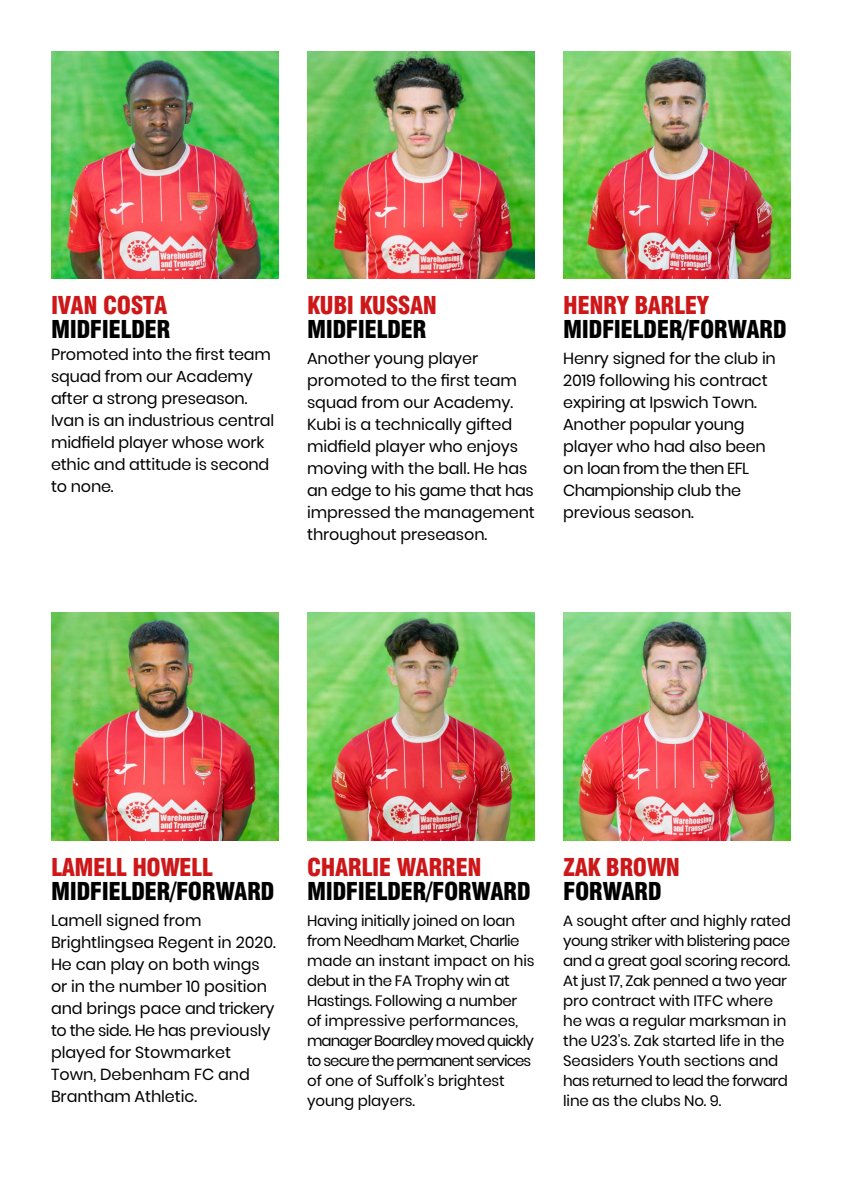
<style>
.page{position:relative;width:842px;height:1191px;background:#fff}
.page>*{position:absolute;margin:0;border:0;box-sizing:border-box;transform-origin:0 0}
.t1{font:900 condensed 24px "Swiss 721 BT";letter-spacing:-.02em;color:#000}
.t2{font:900 condensed 24px "Swiss 721 BT";letter-spacing:-.02em;color:#cd1719}
.t3{font:16px/22px "Poppins";letter-spacing:-.01em;color:#000}
.t4{font:15px/20px "Poppins";letter-spacing:-.02em;color:#000}
</style>
<div class="page">
<img style="left:307px;top:612px;width:228px;height:228px">
<img style="left:51px;top:612px;width:228px;height:228px">
<img style="left:563px;top:51px;width:228px;height:228px">
<img style="left:51px;top:51px;width:228px;height:228px">
<img style="left:307px;top:51px;width:227px;height:228px">
<img style="left:563px;top:612px;width:228px;height:228px">
<h1 class="t2" style="left:51px;top:291px;width:118px">IVAN COSTA</h1>
<h1 class="t1" style="left:51px;top:315px;width:121px">MIDFIELDER</h1>
<p class="t3" style="left:51px;top:343px;width:225px">Promoted into the first team squad from our Academy after a strong preseason.<br>Ivan is an industrious central midfield player whose work ethic and attitude is second to none.</p>
<h1 class="t2" style="left:307px;top:291px;width:131px">KUBI KUSSAN</h1>
<h1 class="t1" style="left:307px;top:315px;width:121px">MIDFIELDER</h1>
<p class="t3" style="left:307px;top:347px;width:229px">Another young player promoted to the first team squad from our Academy.<br>Kubi is a technically gifted midfield player who enjoys moving with the ball. He has an edge to his game that has impressed the management throughout preseason.</p>
<h1 class="t2" style="left:563px;top:291px;width:147px">HENRY BARLEY</h1>
<h1 class="t1" style="left:563px;top:315px;width:225px">MIDFIELDER/FORWARD</h1>
<p class="t3" style="left:563px;top:347px;width:214px">Henry signed for the club in<br>2019 following his contract expiring at Ipswich Town.<br>Another popular young player who had also been on loan from the then EFL<br>Championship club the previous season.</p>
<h1 class="t2" style="left:51px;top:852px;width:164px">LAMELL HOWELL</h1>
<h1 class="t1" style="left:51px;top:876px;width:225px">MIDFIELDER/FORWARD</h1>
<p class="t3" style="left:51px;top:909px;width:226px">Lamell signed from<br>Brightlingsea Regent in 2020.<br>He can play on both wings or in the number 10 position and brings pace and trickery to the side. He has previously played for Stowmarket<br>Town, Debenham FC and<br>Brantham Athletic.</p>
<h1 class="t2" style="left:307px;top:852px;width:176px">CHARLIE WARREN</h1>
<h1 class="t1" style="left:307px;top:876px;width:225px">MIDFIELDER/FORWARD</h1>
<p class="t4" style="left:307px;top:910px;width:229px">Having initially joined on loan from Needham Market, Charlie made an instant impact on his debut in the FA Trophy win at<br>Hastings. Following a number of impressive performances, manager Boardley moved quickly to secure the permanent services of one of Suffolk’s brightest young players.</p>
<h1 class="t2" style="left:563px;top:852px;width:118px">ZAK BROWN</h1>
<h1 class="t1" style="left:563px;top:876px;width:100px">FORWARD</h1>
<p class="t4" style="left:563px;top:910px;width:229px">A sought after and highly rated young striker with blistering pace and a great goal scoring record.<br>At just 17, Zak penned a two year pro contract with ITFC where he was a regular marksman in the U23’s. Zak started life in the<br>Seasiders Youth sections and has returned to lead the forward line as the clubs No. 9.</p>
</div>
